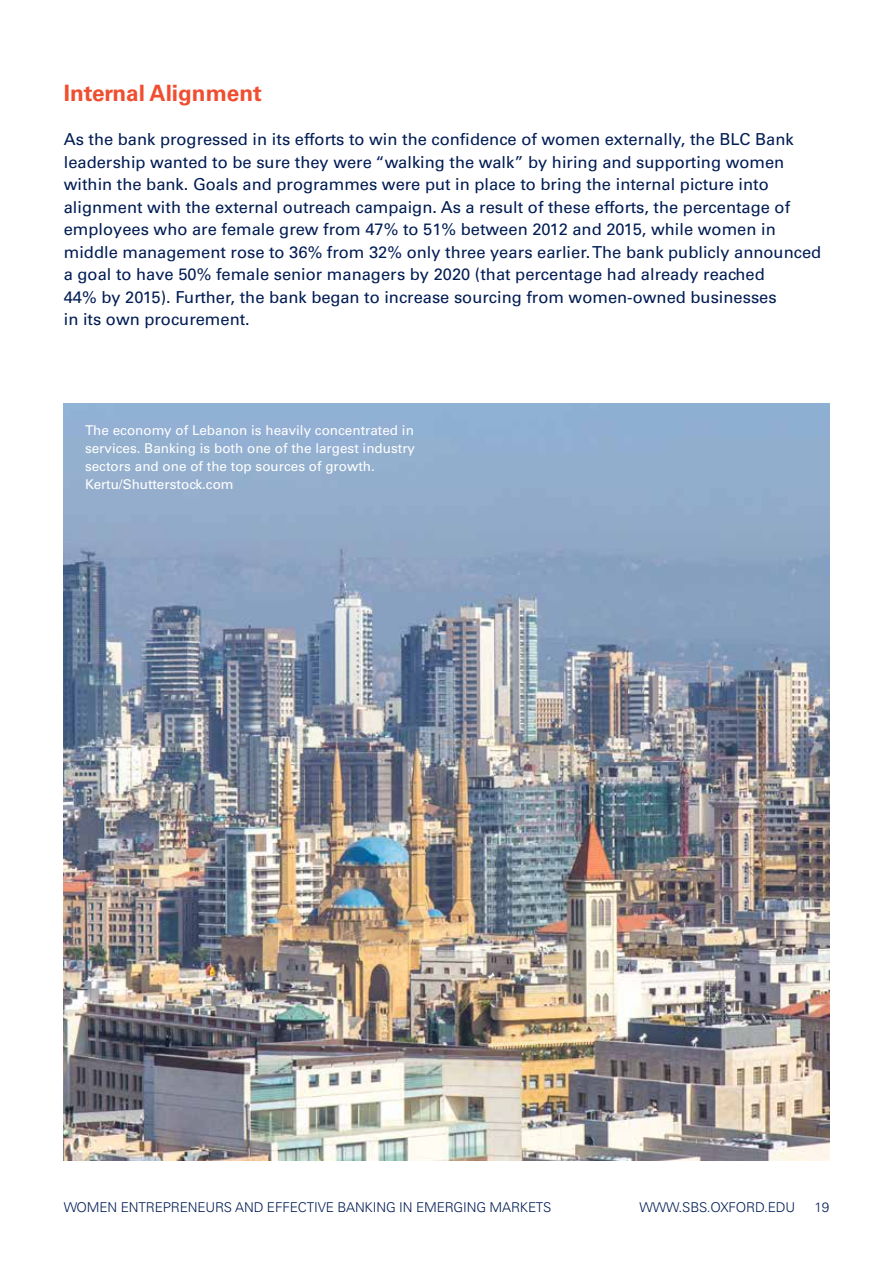
<style>
.page{position:relative;width:893px;height:1263px;background:#fff}
.page>*{position:absolute;margin:0;border:0;box-sizing:border-box;transform-origin:0 0}
.t1{font:700 22.5px "Univers LT Std";color:#f04e30}
.t2{font:16.5px/22.5px "Univers LT Std";color:#001c54}
.t3{font:13.5px/18px "Univers LT Std";color:#fff}
.t4{font:300 13.5px "Univers LT Std";letter-spacing:-.01em;color:#001c54}
</style>
<div class="page">
<img style="left:64px;top:404px;width:765px;height:757px">
<h1 class="t1" style="left:64px;top:80px;width:200px">Internal Alignment</h1>
<p class="t2" style="left:64px;top:128px;width:759px">As the bank progressed in its efforts to win the confidence of women externally, the BLC Bank leadership wanted to be sure they were “walking the walk” by hiring and supporting women within the bank. Goals and programmes were put in place to bring the internal picture into alignment with the external outreach campaign. As a result of these efforts, the percentage of employees who are female grew from 47% to 51% between 2012 and 2015, while women in middle management rose to 36% from 32% only three years earlier. The bank publicly announced a goal to have 50% female senior managers by 2020 (that percentage had already reached<br>44% by 2015). Further, the bank began to increase sourcing from women-owned businesses<br>in its own procurement.</p>
<p class="t3" style="left:85px;top:421px;width:332px">The economy of Lebanon is heavily concentrated in services. Banking is both one of the largest industry sectors and one of the top sources of growth.<br>Kertu/Shutterstock.com</p>
<p class="t4" style="left:64px;top:1199px;width:489px">WOMEN ENTREPRENEURS AND EFFECTIVE BANKING IN EMERGING MARKETS</p>
<p class="t4" style="left:639px;top:1199px;width:157px">WWW.SBS.OXFORD.EDU</p>
<p class="t4" style="left:815px;top:1199px;width:16px">19</p>
</div>
